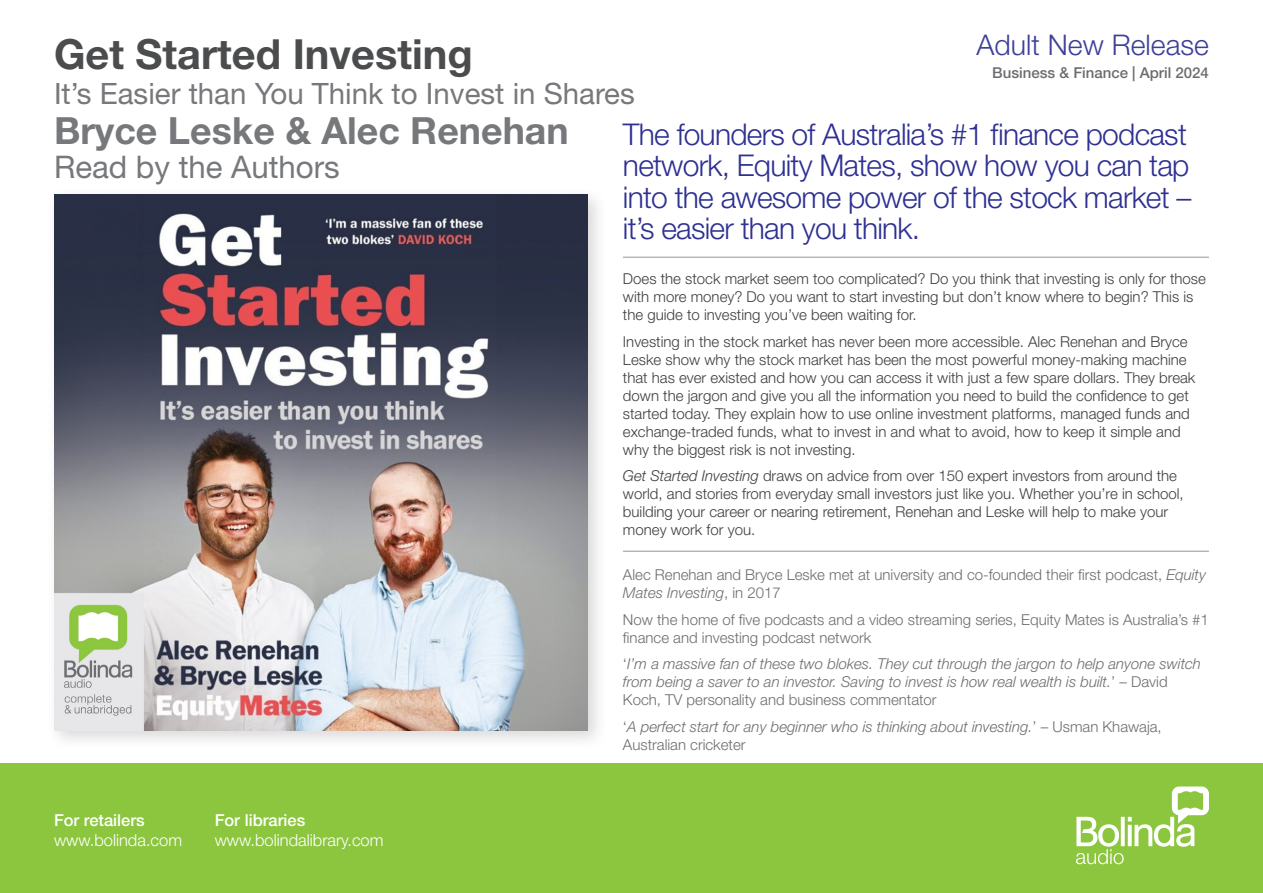
<style>
.page{position:relative;width:1263px;height:893px;background:#fff}
.page>*{position:absolute;margin:0;border:0;box-sizing:border-box;transform-origin:0 0}
.t1{font:700 41.55px "Helvetica Neue LT Std";color:#4b4c4d}
.t2{font:700 37.5px "Helvetica Neue LT Std";color:#76787b}
.t3{font:31.2px "Helvetica Neue LT Std";color:#76787b}
.Teaser_Blurb_-_Adult{font:300 30px/31.5px "Helvetica Neue LT Std";letter-spacing:-.025em;color:#2e3092}
.t4{font:29.4px "Helvetica Neue LT Std";color:#76787b}
.t5{font:300 28.5px "Helvetica Neue LT Std";color:#3e3f99}
.t6{font:300 16.5px "Helvetica Neue LT Std";color:#fff}
.t7{font:500 16.5px "Helvetica Neue LT Std";color:#fff}
.Main_Blurb{font:300 15px/18px "Helvetica Neue LT Std";color:#3e3e3f}
.Award___Quote{font:italic 300 15px/18px "Helvetica Neue LT Std";color:#6c6d70}
.Award___Quote-2{font:300 15px/18px "Helvetica Neue LT Std";color:#6c6d70}
.Genre___date{font:500 15px "Helvetica Neue LT Std";color:#6c6d70}
.s1{font-style:italic}
.s2{font-style:normal}
</style>
<div class="page">
<div style="left:0;top:763px;width:1263px;height:130px;background:#8bc63e"></div>
<svg style="left:1076px;top:786px;width:133px;height:78px"></svg>
<hr style="left:623px;top:551px;width:586px;height:1px;background:#939598">
<hr style="left:623px;top:257px;width:586px;height:1px;background:#939598">
<div style="left:46px;top:186px;width:562px;height:565px;background:#231f20;opacity:.17"></div>
<img style="left:54px;top:194px;width:534px;height:537px">
<p class="t5" style="left:977px;top:27px;width:234px">Adult New Release</p>
<p class="t1" style="left:54px;top:29px;width:420px">Get Started Investing</p>
<p class="Genre___date" style="left:992px;top:63px;width:218px">Business &amp; Finance | April 2024</p>
<p class="t4" style="left:54px;top:76px;width:582px">It’s Easier than You Think to Invest in Shares</p>
<p class="t2" style="left:54px;top:107px;width:516px">Bryce Leske &amp; Alec Renehan</p>
<p class="t3" style="left:54px;top:149px;width:287px">Read by the Authors</p>
<p class="Teaser_Blurb_-_Adult" style="left:623px;top:118px;width:570px">The founders of Australia’s #1 finance podcast network, Equity Mates, show how you can tap into the awesome power of the stock market – it’s easier than you think.</p>
<p class="Main_Blurb" style="left:623px;top:269px;width:584px">Does the stock market seem too complicated? Do you think that investing is only for those with more money? Do you want to start investing but don’t know where to begin? This is the guide to investing you’ve been waiting for.</p>
<p class="Main_Blurb" style="left:623px;top:332px;width:574px">Investing in the stock market has never been more accessible. Alec Renehan and Bryce Leske show why the stock market has been the most powerful money-making machine that has ever existed and how you can access it with just a few spare dollars. They break down the jargon and give you all the information you need to build the confidence to get started today. They explain how to use online investment platforms, managed funds and exchange-traded funds, what to invest in and what to avoid, how to keep it simple and why the biggest risk is not investing.</p>
<p class="Main_Blurb" style="left:623px;top:466px;width:562px"><span class="s1">Get Started Investing</span> draws on advice from over 150 expert investors from around the world, and stories from everyday small investors just like you. Whether you’re in school, building your career or nearing retirement, Renehan and Leske will help to make your money work for you.</p>
<p class="Award___Quote-2" style="left:623px;top:565px;width:584px">Alec Renehan and Bryce Leske met at university and co-founded their first podcast, <span class="s1">Equity<br>Mates Investing</span>, in 2017</p>
<p class="Award___Quote-2" style="left:623px;top:610px;width:587px">Now the home of five podcasts and a video streaming series, Equity Mates is Australia’s #1 finance and investing podcast network</p>
<p class="Award___Quote" style="left:623px;top:655px;width:579px"><span class="s2">‘</span>I’m a massive fan of these two blokes. They cut through the jargon to help anyone switch from being a saver to an investor. Saving to invest is how real wealth is built.<span class="s2">’ – David<br>Koch, TV personality and business commentator</span></p>
<p class="Award___Quote" style="left:623px;top:717px;width:540px"><span class="s2">‘</span>A perfect start for any beginner who is thinking about investing.<span class="s2">’ – Usman Khawaja,<br>Australian cricketer</span></p>
<p class="t7" style="left:54px;top:811px;width:92px">For retailers</p>
<p class="t6" style="left:54px;top:830px;width:130px">www.bolinda.com</p>
<p class="t7" style="left:215px;top:811px;width:92px">For libraries</p>
<p class="t6" style="left:215px;top:830px;width:170px">www.bolindalibrary.com</p>
</div>
